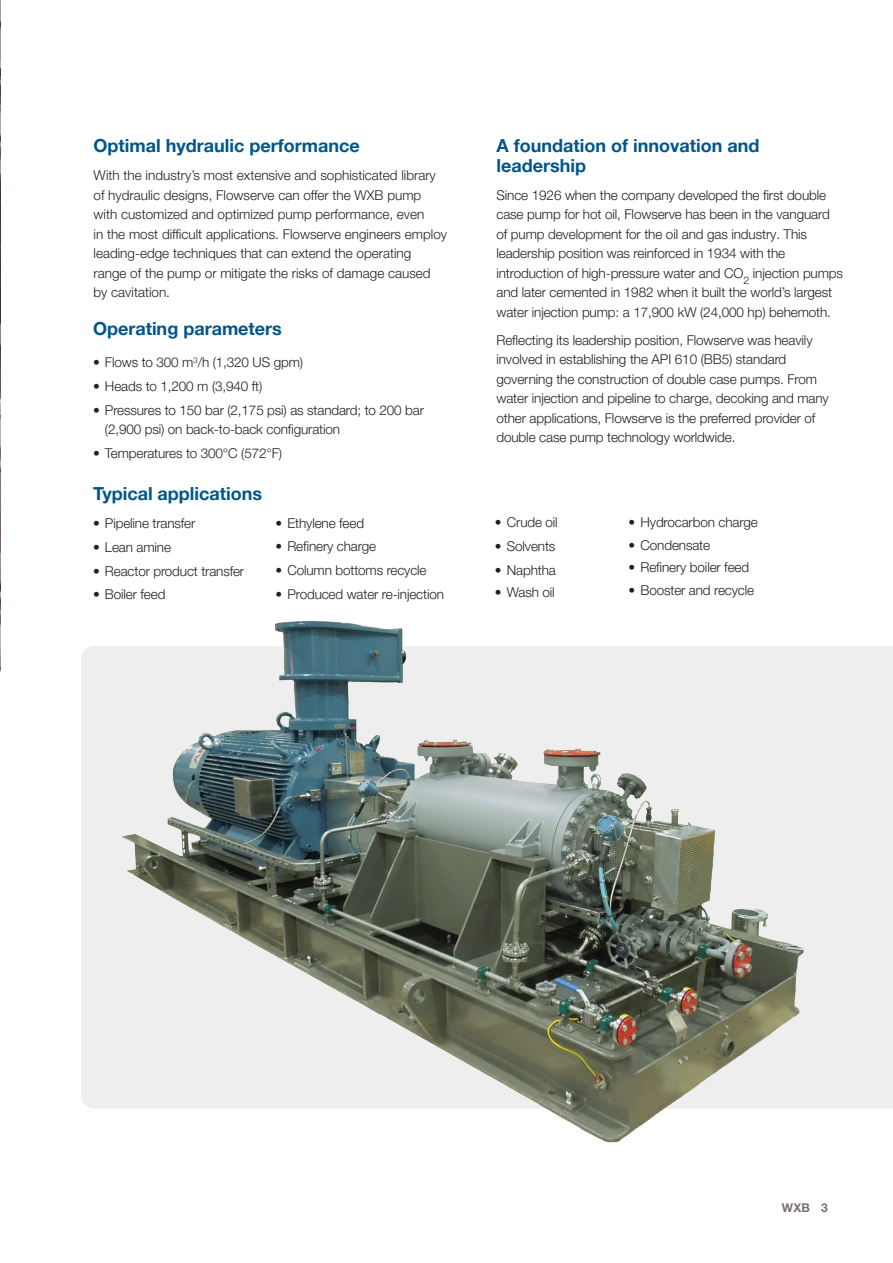
<style>
.page{position:relative;width:893px;height:1263px;background:#fff}
.page>*{position:absolute;margin:0;border:0;box-sizing:border-box;transform-origin:0 0}
.Subhead_Level_2__blu{font:700 18px/19.5px "Helvetica Neue LT Pro";color:#00568a}
.Body_copy{font:700 18px "Helvetica Neue LT Pro";color:#00568a}
.Body_copy-2{font:300 13.5px/19.5px "Helvetica Neue LT Pro";letter-spacing:-.01em;color:#231f20}
.t1{font:700 12px "Helvetica Neue LT Pro";color:#79716c}
</style>
<div class="page">
<img style="left:0;top:0;width:1px;height:672px">
<div style="left:81px;top:646px;width:812px;height:462px;background:#efeeee"></div>
<img style="left:104px;top:620px;width:706px;height:523px">
<p class="Subhead_Level_2__blu" style="left:94px;top:136px;width:268px">Optimal hydraulic performance</p>
<p class="Body_copy-2" style="left:94px;top:165px;width:355px">With the industry’s most extensive and sophisticated library of hydraulic designs, Flowserve can offer the WXB pump with customized and optimized pump performance, even<br>in the most difficult applications. Flowserve engineers employ leading-edge techniques that can extend the operating range of the pump or mitigate the risks of damage caused by cavitation.</p>
<p class="Subhead_Level_2__blu" style="left:93px;top:318px;width:190px">Operating parameters</p>
<p class="Body_copy-2" style="left:93px;top:352px;width:212px">• Flows to 300 m<sup>3</sup>/h (1,320 US gpm)</p>
<p class="Body_copy-2" style="left:93px;top:376px;width:171px">• Heads to 1,200 m (3,940 ft)</p>
<p class="Body_copy-2" style="left:105px;top:400px;width:320px;text-indent:-12px">• Pressures to 150 bar (2,175 psi) as standard; to 200 bar (2,900 psi) on back-to-back configuration</p>
<p class="Body_copy-2" style="left:93px;top:443px;width:191px">• Temperatures to 300°C (572°F)</p>
<p class="Body_copy" style="left:93px;top:483px;width:171px">Typical applications</p>
<p class="Body_copy-2" style="left:93px;top:513px;width:104px">• Pipeline transfer</p>
<p class="Body_copy-2" style="left:93px;top:537px;width:80px">• Lean amine</p>
<p class="Body_copy-2" style="left:93px;top:561px;width:153px">• Reactor product transfer</p>
<p class="Body_copy-2" style="left:93px;top:585px;width:74px">• Boiler feed</p>
<p class="Body_copy-2" style="left:275px;top:513px;width:90px">• Ethylene feed</p>
<p class="Body_copy-2" style="left:275px;top:536px;width:102px">• Refinery charge</p>
<p class="Body_copy-2" style="left:275px;top:560px;width:153px">• Column bottoms recycle</p>
<p class="Body_copy-2" style="left:275px;top:584px;width:170px">• Produced water re-injection</p>
<p class="Subhead_Level_2__blu" style="left:496px;top:136px;width:264px">A foundation of innovation and leadership</p>
<p class="Body_copy-2" style="left:496px;top:185px;width:348px">Since 1926 when the company developed the first double case pump for hot oil, Flowserve has been in the vanguard of pump development for the oil and gas industry. This leadership position was reinforced in 1934 with the introduction of high-pressure water and CO<sub>2</sub> injection pumps and later cemented in 1982 when it built the world’s largest water injection pump: a 17,900 kW (24,000 hp) behemoth.</p>
<p class="Body_copy-2" style="left:496px;top:330px;width:334px">Reflecting its leadership position, Flowserve was heavily involved in establishing the API 610 (BB5) standard governing the construction of double case pumps. From water injection and pipeline to charge, decoking and many other applications, Flowserve is the preferred provider of double case pump technology worldwide.</p>
<p class="Body_copy-2" style="left:495px;top:512px;width:64px">• Crude oil</p>
<p class="Body_copy-2" style="left:495px;top:536px;width:62px">• Solvents</p>
<p class="Body_copy-2" style="left:495px;top:560px;width:62px">• Naphtha</p>
<p class="Body_copy-2" style="left:495px;top:582px;width:61px">• Wash oil</p>
<p class="Body_copy-2" style="left:628px;top:512px;width:131px">• Hydrocarbon charge</p>
<p class="Body_copy-2" style="left:628px;top:535px;width:83px">• Condensate</p>
<p class="Body_copy-2" style="left:628px;top:557px;width:122px">• Refinery boiler feed</p>
<p class="Body_copy-2" style="left:628px;top:580px;width:127px">• Booster and recycle</p>
<p class="t1" style="left:782px;top:1201px;width:48px">WXB 3</p>
</div>
